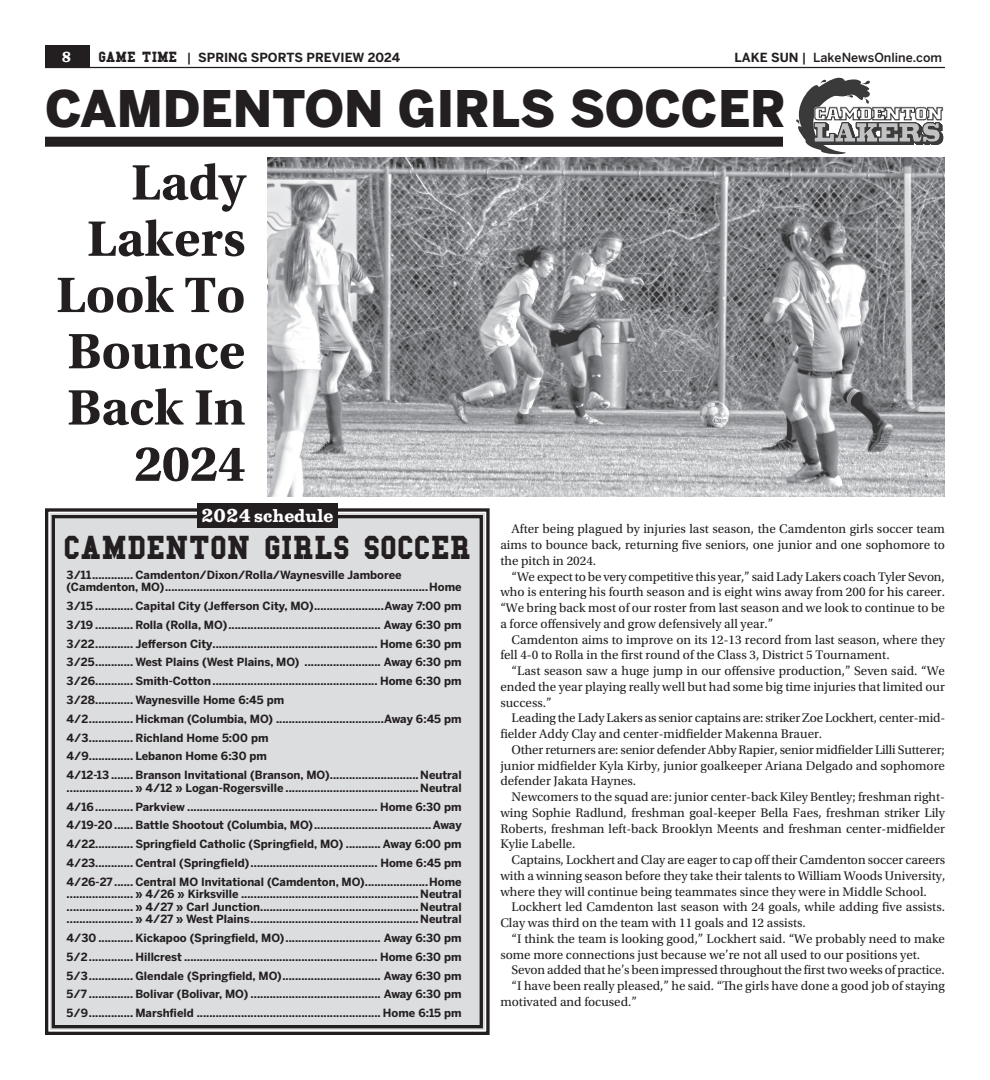
<style>
.page{position:relative;width:990px;height:1080px;background:#fff}
.page>*{position:absolute;margin:0;border:0;box-sizing:border-box;transform-origin:0 0}
.t1{font:700 52.38px/56.2px "Utopia Std";color:#231f20;text-align:right}
.t2{font:900 50px "Benton Sans";color:#231f20}
.t3{font:700 33.75px "College";color:#231f20}
.t4{font:700 16px "Belizio";color:#fff}
.t5{font:13.12px/15.8px "Utopia Std";color:#231f20;text-align:justify}
.t6{font:700 12.5px "Benton Sans";color:#231f20}
.t7{font:500 12.5px "Benton Sans";color:#231f20}
.t8{font:700 12.5px "Belizio";color:#fff}
.t9{font:700 11.25px/18.8px "Benton Sans";color:#231f20;text-align:justify}
.s1{font-family:"College";font-size:15px}
.s2{font-weight:500}
.s3{font-weight:700}
</style>
<div class="page">
<div style="left:45px;top:45px;width:45px;height:23px;background:#231f20"></div>
<hr style="left:45px;top:67px;width:900px;height:1px;background:#231f20">
<svg style="left:796px;top:77px;width:148px;height:78px"></svg>
<div style="left:45px;top:137px;width:738px;height:10px;background:#231f20"></div>
<div style="left:45px;top:508px;width:445px;height:527px;background:#dcdddf"></div>
<div style="left:52px;top:515px;width:431px;height:513px;border:3px solid #231f20"></div>
<div style="left:197px;top:504px;width:141px;height:24px;background:#231f20"></div>
<img style="left:267px;top:158px;width:678px;height:338px">
<p class="t8" style="left:62px;top:48px;width:11px">8</p>
<p class="t6" style="left:98px;top:50px;width:304px"><span class="s1">GAME TIME</span> <span class="s2">|</span> SPRING SPORTS PREVIEW 2024</p>
<p class="t7" style="left:735px;top:50px;width:209px"><span class="s3">LAKE SUN</span> | LakeNewsOnline.com</p>
<h2 class="t2" style="left:45px;top:78px;width:743px">CAMDENTON GIRLS SOCCER</h2>
<h1 class="t1" style="left:56px;top:155px;width:191px">Lady<br>Lakers<br>Look To<br>Bounce<br>Back In<br>2024</h1>
<h3 class="t4" style="left:201px;top:504px;width:134px">2024 schedule</h3>
<h3 class="t3" style="left:63px;top:531px;width:409px">CAMDENTON GIRLS SOCCER</h3>
<p class="t9" style="left:67px;top:568px;width:396px;line-height:12.5px">3/11............. Camdenton/Dixon/Rolla/Waynesville Jamboree (Camdenton, MO)...................................................................................Home</p>
<p class="t9" style="left:67px;top:596px;width:396px;text-align:left">3/15 ............ Capital City (Jefferson City, MO)......................Away 7:00 pm 3/19 ............ Rolla (Rolla, MO)................................................ Away 6:30 pm 3/22............ Jefferson City.................................................... Home 6:30 pm 3/25............ West Plains (West Plains, MO) ........................ Away 6:30 pm 3/26............ Smith-Cotton.................................................... Home 6:30 pm 3/28............ Waynesville Home 6:45 pm<br>4/2.............. Hickman (Columbia, MO) ..................................Away 6:45 pm 4/3.............. Richland Home 5:00 pm<br>4/9.............. Lebanon Home 6:30 pm<br>4/12-13 ....... Branson Invitational (Branson, MO)............................Neutral</p>
<p class="t9" style="left:67px;top:778px;width:396px">..................... » 4/12 » Logan-Rogersville ..........................................Neutral 4/16............ Parkview ............................................................ Home 6:30 pm 4/19-20...... Battle Shootout (Columbia, MO).....................................Away 4/22............ Springfield Catholic (Springfield, MO) ........... Away 6:00 pm 4/23............ Central (Springfield) ........................................ Home 6:45 pm 4/26-27 ...... Central MO Invitational (Camdenton, MO)....................Home</p>
<p class="t9" style="left:67px;top:888px;width:396px;line-height:12.5px">..................... » 4/26 » Kirksville ........................................................Neutral ..................... » 4/27 » Carl Junction..................................................Neutral ..................... » 4/27 » West Plains.....................................................Neutral</p>
<p class="t9" style="left:67px;top:928px;width:396px">4/30 ........... Kickapoo (Springfield, MO).............................. Away 6:30 pm 5/2.............. Hillcrest ............................................................. Home 6:30 pm 5/3.............. Glendale (Springfield, MO)............................... Away 6:30 pm 5/7 .............. Bolivar (Bolivar, MO) ......................................... Away 6:30 pm 5/9.............. Marshfield .......................................................... Home 6:15 pm</p>
<p class="t5" style="left:500px;top:521px;width:446px;text-indent:11px">After being plagued by injuries last season, the Camdenton girls soccer team aims to bounce back, returning five seniors, one junior and one sophomore to the pitch in 2024.</p>
<p class="t5" style="left:500px;top:569px;width:446px;text-indent:11px">“We expect to be very competitive this year,” said Lady Lakers coach Tyler Sevon, who is entering his fourth season and is eight wins away from 200 for his career. “We bring back most of our roster from last season and we look to continue to be a force offensively and grow defensively all year.”</p>
<p class="t5" style="left:500px;top:632px;width:446px;text-indent:11px">Camdenton aims to improve on its 12-13 record from last season, where they fell 4-0 to Rolla in the first round of the Class 3, District 5 Tournament.</p>
<p class="t5" style="left:500px;top:663px;width:446px;text-indent:11px">“Last season saw a huge jump in our offensive production,” Seven said. “We ended the year playing really well but had some big time injuries that limited our success.”</p>
<p class="t5" style="left:500px;top:710px;width:446px;text-indent:11px">Leading the Lady Lakers as senior captains are: striker Zoe Lockhert, center-mid&shy;fielder Addy Clay and center-midfielder Makenna Brauer.</p>
<p class="t5" style="left:500px;top:742px;width:446px;text-indent:11px">Other returners are: senior defender Abby Rapier, senior midfielder Lilli Sutterer; junior midfielder Kyla Kirby, junior goalkeeper Ariana Delgado and sophomore defender Jakata Haynes.</p>
<p class="t5" style="left:500px;top:789px;width:446px;text-indent:11px">Newcomers to the squad are: junior center-back Kiley Bentley; freshman right&shy;wing Sophie Radlund, freshman goal-keeper Bella Faes, freshman striker Lily Roberts, freshman left-back Brooklyn Meents and freshman center-midfielder Kylie Labelle.</p>
<p class="t5" style="left:500px;top:852px;width:446px;text-indent:11px">Captains, Lockhert and Clay are eager to cap off their Camdenton soccer careers with a winning season before they take their talents to William Woods University, where they will continue being teammates since they were in Middle School.</p>
<p class="t5" style="left:500px;top:899px;width:446px;text-indent:11px">Lockhert led Camdenton last season with 24 goals, while adding five assists.<br>Clay was third on the team with 11 goals and 12 assists.</p>
<p class="t5" style="left:500px;top:931px;width:446px;text-indent:11px">“I think the team is looking good,” Lockhert said. “We probably need to make some more connections just because we’re not all used to our positions yet.</p>
<p class="t5" style="left:512px;top:962px;width:435px">Sevon added that he’s been impressed throughout the first two weeks of practice.</p>
<p class="t5" style="left:512px;top:978px;width:435px">“I have been really pleased,” he said. “The girls have done a good job of staying</p>
<p class="t5" style="left:500px;top:994px;width:138px">motivated and focused.”</p>
</div>
